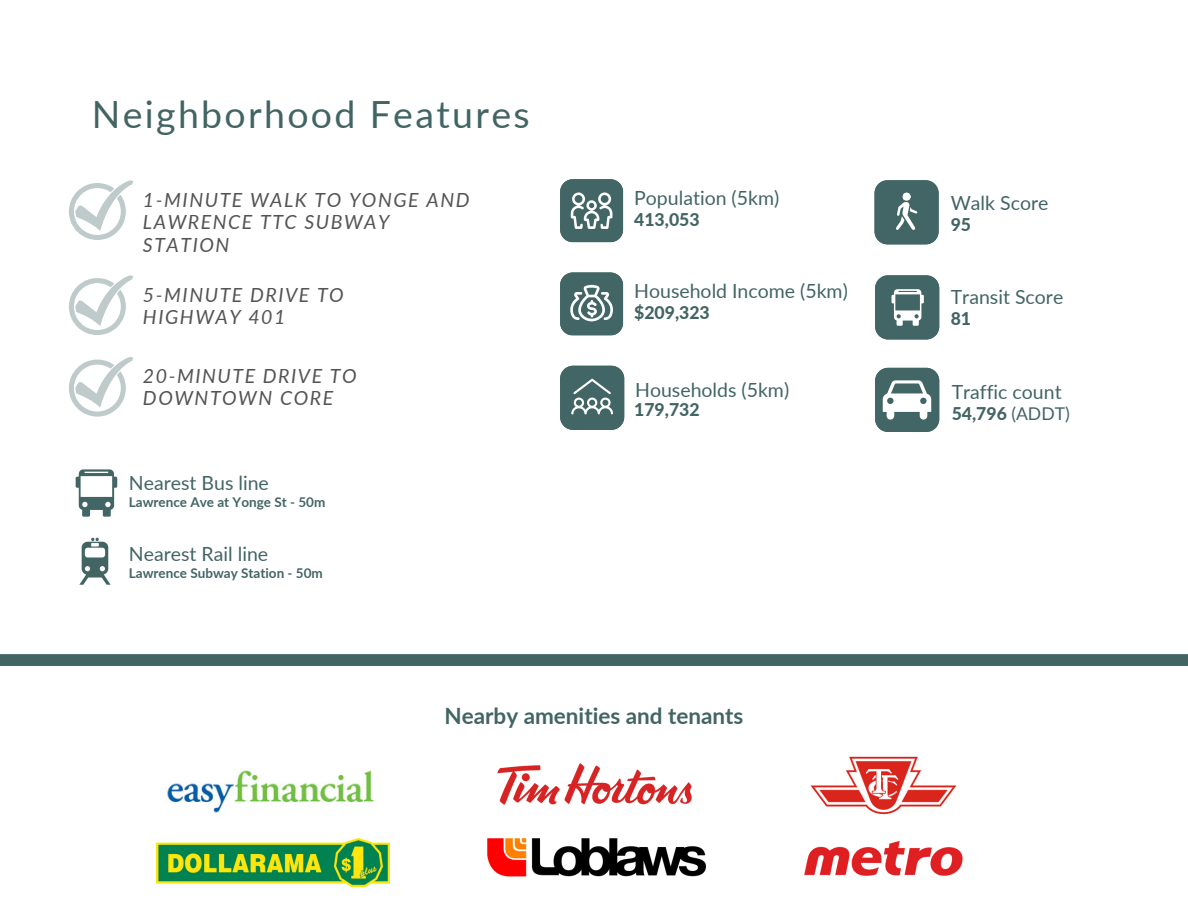
<style>
.page{position:relative;width:1188px;height:918px;background:#fff}
.page>*{position:absolute;margin:0;border:0;box-sizing:border-box;transform-origin:0 0}
.t1{font:37.5px "Lato";letter-spacing:.06em;color:#426564}
.t2{font:700 22.5px "Lato";color:#426564}
.t3{font:19.5px "Lato";color:#426564}
.t4{font:italic 19.5px/22.5px "Lato";letter-spacing:.08em;color:#545454}
.t5{font:800 17.55px "Lato";color:#426564}
.t6{font:700 13.5px "Lato";color:#426564}
.s1{font-weight:400}
</style>
<div class="page">
<svg style="left:560px;top:179px;width:63px;height:63px;background:#627f7f"></svg>
<svg style="left:560px;top:272px;width:63px;height:63px;background:#638080"></svg>
<svg style="left:560px;top:366px;width:64px;height:64px;background:#597777"></svg>
<svg style="left:69px;top:180px;width:64px;height:60px"></svg>
<svg style="left:69px;top:275px;width:64px;height:60px"></svg>
<svg style="left:69px;top:357px;width:64px;height:59px"></svg>
<svg style="left:875px;top:368px;width:64px;height:64px"></svg>
<svg style="left:79px;top:538px;width:32px;height:47px"></svg>
<svg style="left:76px;top:469px;width:41px;height:48px"></svg>
<svg style="left:875px;top:275px;width:64px;height:64px;background:#5f7d7d"></svg>
<svg style="left:875px;top:180px;width:64px;height:64px;background:#557474"></svg>
<img style="left:810px;top:756px;width:147px;height:59px">
<img style="left:167px;top:768px;width:208px;height:45px">
<img style="left:488px;top:838px;width:217px;height:38px">
<img style="left:804px;top:840px;width:159px;height:36px">
<img style="left:157px;top:838px;width:233px;height:49px">
<img style="left:498px;top:763px;width:193px;height:76px">
<img style="left:0;top:654px;width:1188px;height:12px">
<h1 class="t1" style="left:92px;top:87px;width:439px">Neighborhood Features</h1>
<p class="t4" style="left:143px;top:188px;width:328px">1-MINUTE WALK TO YONGE AND<br>LAWRENCE TTC SUBWAY<br>STATION</p>
<p class="t4" style="left:143px;top:283px;width:202px">5-MINUTE DRIVE TO<br>HIGHWAY 401</p>
<p class="t4" style="left:143px;top:363px;width:215px">20-MINUTE DRIVE TO<br>DOWNTOWN CORE</p>
<p class="t3" style="left:129px;top:469px;width:142px">Nearest Bus line</p>
<p class="t6" style="left:129px;top:492px;width:198px">Lawrence Ave at Yonge St - 50m</p>
<p class="t3" style="left:129px;top:540px;width:141px">Nearest Rail line</p>
<p class="t6" style="left:129px;top:563px;width:195px">Lawrence Subway Station - 50m</p>
<p class="t3" style="left:634px;top:184px;width:147px">Population (5km)</p>
<p class="t3" style="left:951px;top:189px;width:99px">Walk Score</p>
<p class="t5" style="left:634px;top:206px;width:67px">413,053</p>
<p class="t5" style="left:951px;top:212px;width:22px">95</p>
<p class="t3" style="left:634px;top:277px;width:215px">Household Income (5km)</p>
<p class="t5" style="left:634px;top:300px;width:77px">$209,323</p>
<p class="t3" style="left:951px;top:283px;width:114px">Transit Score</p>
<p class="t5" style="left:951px;top:305px;width:22px">81</p>
<p class="t3" style="left:635px;top:376px;width:156px">Households (5km)</p>
<p class="t3" style="left:952px;top:378px;width:112px">Traffic count</p>
<p class="t5" style="left:634px;top:397px;width:67px">179,732</p>
<p class="t5" style="left:952px;top:401px;width:120px">54,796 <span class="s1">(ADDT)</span></p>
<p class="t2" style="left:445px;top:699px;width:300px">Nearby amenities and tenants</p>
</div>
